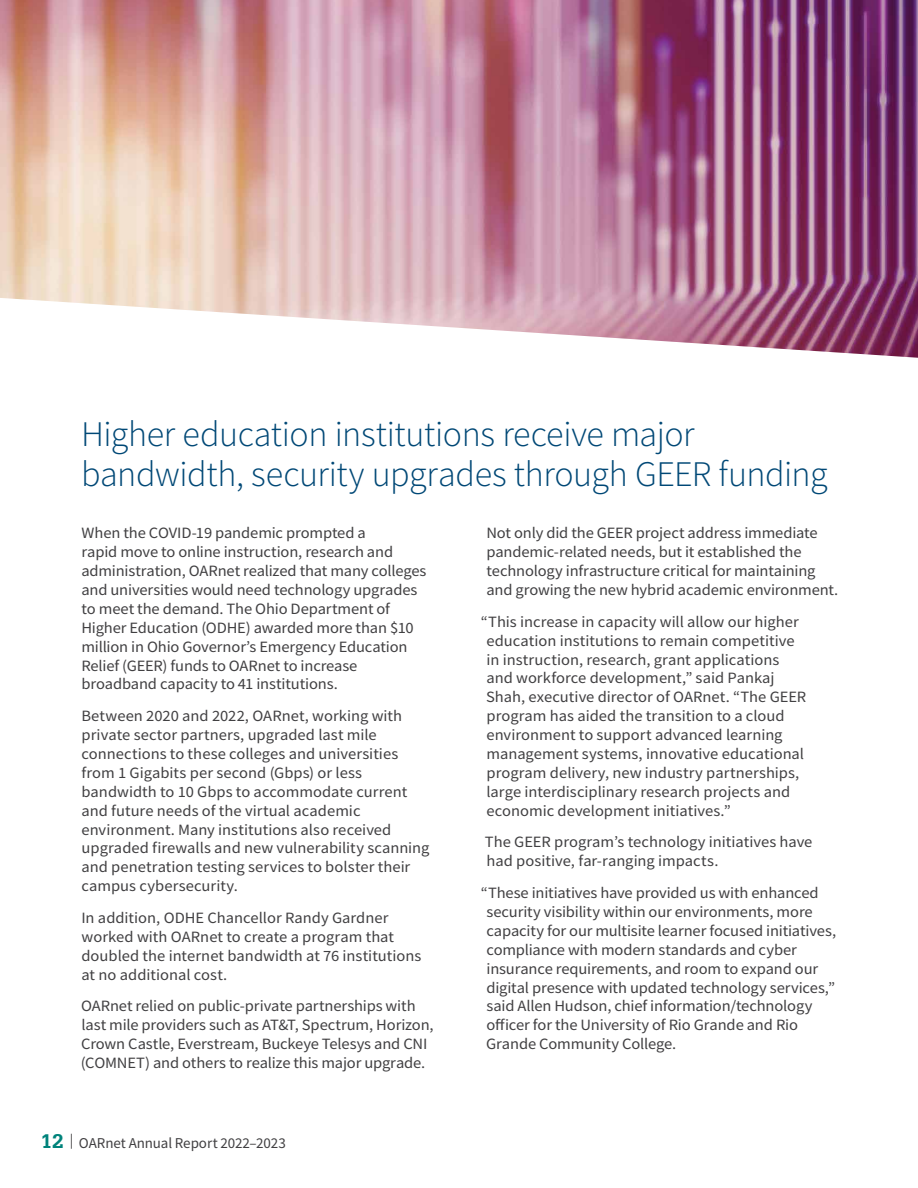
<style>
.page{position:relative;width:918px;height:1188px;background:#fff}
.page>*{position:absolute;margin:0;border:0;box-sizing:border-box;transform-origin:0 0}
.H1-title{font:300 36px/40.5px "Source Sans Pro";letter-spacing:-.01em;color:#004876}
.p-basic_copy{font:15.75px/18.9px "Source Sans Pro";letter-spacing:-.005em;color:#414042;scale:1.05 1}
.t1{font:15px "Source Sans Pro";letter-spacing:-.005em;color:#414042}
.s1{font-family:"Serifa Std";font-weight:700;font-size:21px;color:#00837b}
</style>
<div class="page">
<img style="left:0;top:0;width:918px;height:358px">
<h1 class="H1-title" style="left:81px;top:413px;width:748px">Higher education institutions receive major bandwidth, security upgrades through GEER funding</h1>
<p class="p-basic_copy" style="left:81px;top:524px;width:330px">When the COVID-19 pandemic prompted a<br>rapid move to online instruction, research and administration, OARnet realized that many colleges and universities would need technology upgrades to meet the demand. The Ohio Department of Higher Education (ODHE) awarded more than $10 million in Ohio Governor’s Emergency Education Relief (GEER) funds to OARnet to increase broadband capacity to 41 institutions.</p>
<p class="p-basic_copy" style="left:81px;top:706px;width:333px">Between 2020 and 2022, OARnet, working with private sector partners, upgraded last mile connections to these colleges and universities from 1 Gigabits per second (Gbps) or less bandwidth to 10 Gbps to accommodate current and future needs of the virtual academic environment. Many institutions also received upgraded firewalls and new vulnerability scanning and penetration testing services to bolster their campus cybersecurity.</p>
<p class="p-basic_copy" style="left:81px;top:908px;width:325px">In addition, ODHE Chancellor Randy Gardner worked with OARnet to create a program that doubled the internet bandwidth at 76 institutions at no additional cost.</p>
<p class="p-basic_copy" style="left:81px;top:997px;width:338px">OARnet relied on public-private partnerships with last mile providers such as AT&amp;T, Spectrum, Horizon, Crown Castle, Everstream, Buckeye Telesys and CNI (COMNET) and others to realize this major upgrade.</p>
<p class="p-basic_copy" style="left:486px;top:524px;width:337px">Not only did the GEER project address immediate pandemic-related needs, but it established the technology infrastructure critical for maintaining and growing the new hybrid academic environment.</p>
<p class="p-basic_copy" style="left:486px;top:612px;width:307px;text-indent:-5px">“This increase in capacity will allow our higher education institutions to remain competitive in instruction, research, grant applications and workforce development,” said Pankaj Shah, executive director of OARnet. “The GEER program has aided the transition to a cloud environment to support advanced learning management systems, innovative educational program delivery, new industry partnerships, large interdisciplinary research projects and economic development initiatives.”</p>
<p class="p-basic_copy" style="left:485px;top:833px;width:313px">The GEER program’s technology initiatives have had positive, far-ranging impacts.</p>
<p class="p-basic_copy" style="left:486px;top:883px;width:335px;text-indent:-5px">“These initiatives have provided us with enhanced security visibility within our environments, more capacity for our multisite learner focused initiatives, compliance with modern standards and cyber insurance requirements, and room to expand our digital presence with updated technology services,” said Allen Hudson, chief information/technology officer for the University of Rio Grande and Rio Grande Community College.</p>
<p class="t1" style="left:40px;top:1133px;width:247px"><span class="s1">12</span> | OARnet Annual Report 2022–2023</p>
</div>
